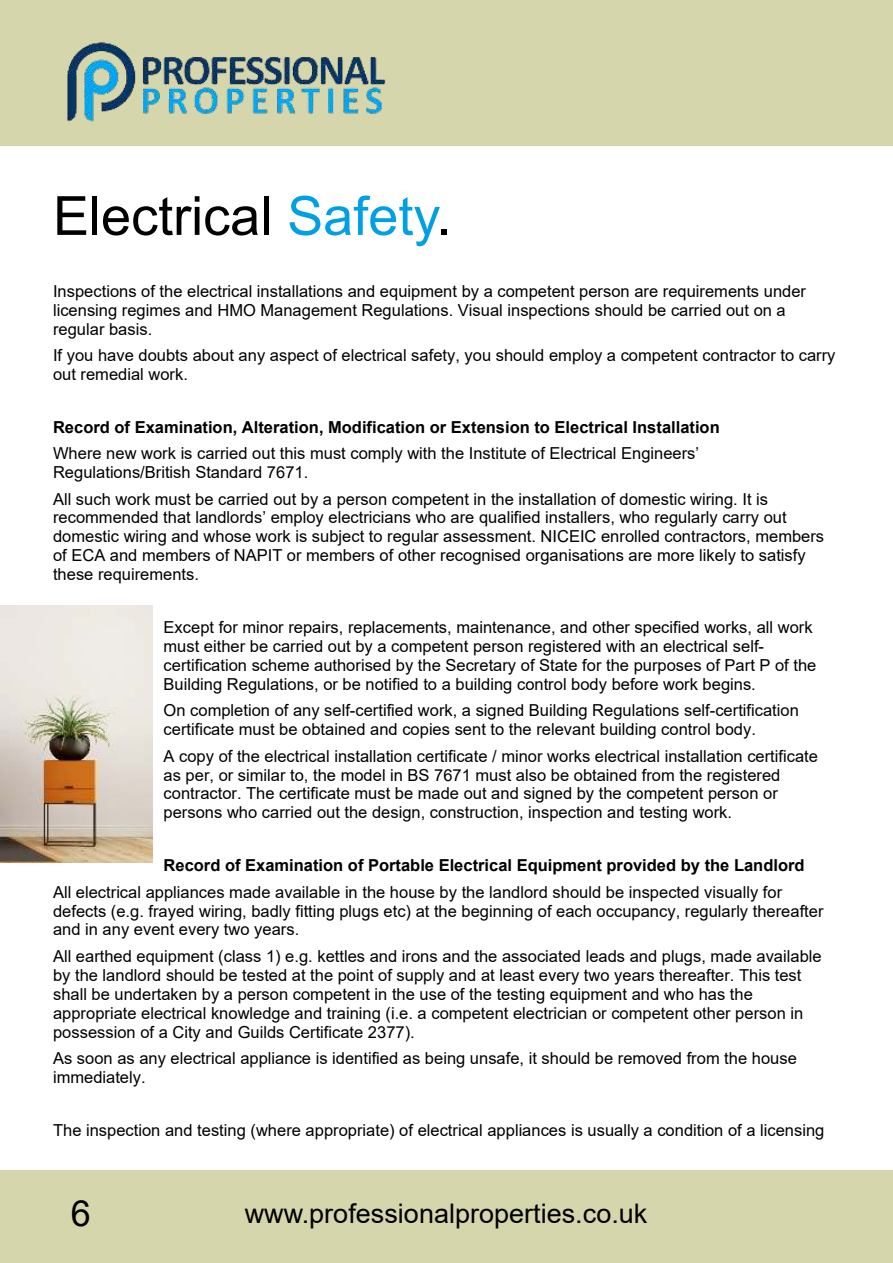
<style>
.page{position:relative;width:893px;height:1263px;background:#fff}
.page>*{position:absolute;margin:0;border:0;box-sizing:border-box;transform-origin:0 0}
.t1{font:54px "Arial";color:#000}
.t2{font:36px "Arial";color:#000}
.t3{font:27px "Arial";color:#000}
.t4{font:16.5px/18.9px "Arial";color:#000}
.t5{font:700 16.5px "Arial";color:#000}
.s1{color:#00a0e4}
</style>
<div class="page">
<div style="left:0;top:1170px;width:892px;height:93px;background:#d6d6ad"></div>
<div style="left:1px;top:0;width:892px;height:146px;background:#d6d6ad"></div>
<img style="left:67px;top:42px;width:319px;height:80px">
<img style="left:0;top:606px;width:153px;height:256px">
<h1 class="t1" style="left:53px;top:196px;width:400px">Electrical <span class="s1">Safety</span>.</h1>
<p class="t4" style="left:53px;top:283px;width:754px">Inspections of the electrical installations and equipment by a competent person are requirements under licensing regimes and HMO Management Regulations. Visual inspections should be carried out on a regular basis.</p>
<p class="t4" style="left:53px;top:347px;width:784px">If you have doubts about any aspect of electrical safety, you should employ a competent contractor to carry out remedial work.</p>
<p class="t5" style="left:53px;top:421px;width:668px">Record of Examination, Alteration, Modification or Extension to Electrical Installation</p>
<p class="t4" style="left:53px;top:445px;width:648px">Where new work is carried out this must comply with the Institute of Electrical Engineers’<br>Regulations/British Standard 7671.</p>
<p class="t4" style="left:53px;top:491px;width:773px">All such work must be carried out by a person competent in the installation of domestic wiring. It is recommended that landlords’ employ electricians who are qualified installers, who regularly carry out domestic wiring and whose work is subject to regular assessment. NICEIC enrolled contractors, members of ECA and members of NAPIT or members of other recognised organisations are more likely to satisfy these requirements.</p>
<p class="t4" style="left:164px;top:619px;width:654px">Except for minor repairs, replacements, maintenance, and other specified works, all work must either be carried out by a competent person registered with an electrical self&shy;certification scheme authorised by the Secretary of State for the purposes of Part P of the Building Regulations, or be notified to a building control body before work begins.</p>
<p class="t4" style="left:164px;top:702px;width:637px">On completion of any self-certified work, a signed Building Regulations self-certification certificate must be obtained and copies sent to the relevant building control body.</p>
<p class="t4" style="left:164px;top:748px;width:656px">A copy of the electrical installation certificate / minor works electrical installation certificate as per, or similar to, the model in BS 7671 must also be obtained from the registered contractor. The certificate must be made out and signed by the competent person or persons who carried out the design, construction, inspection and testing work.</p>
<p class="t5" style="left:164px;top:859px;width:642px">Record of Examination of Portable Electrical Equipment provided by the Landlord</p>
<p class="t4" style="left:53px;top:884px;width:772px">All electrical appliances made available in the house by the landlord should be inspected visually for defects (e.g. frayed wiring, badly fitting plugs etc) at the beginning of each occupancy, regularly thereafter and in any event every two years.</p>
<p class="t4" style="left:53px;top:948px;width:770px">All earthed equipment (class 1) e.g. kettles and irons and the associated leads and plugs, made available by the landlord should be tested at the point of supply and at least every two years thereafter. This test shall be undertaken by a person competent in the use of the testing equipment and who has the appropriate electrical knowledge and training (i.e. a competent electrician or competent other person in possession of a City and Guilds Certificate 2377).</p>
<p class="t4" style="left:53px;top:1050px;width:745px">As soon as any electrical appliance is identified as being unsafe, it should be removed from the house immediately.</p>
<p class="t4" style="left:53px;top:1122px;width:773px">The inspection and testing (where appropriate) of electrical appliances is usually a condition of a licensing</p>
<h2 class="t2" style="left:71px;top:1199px;width:22px">6</h2>
<h3 class="t3" style="left:245px;top:1204px;width:404px">www.professionalproperties.co.uk</h3>
</div>
